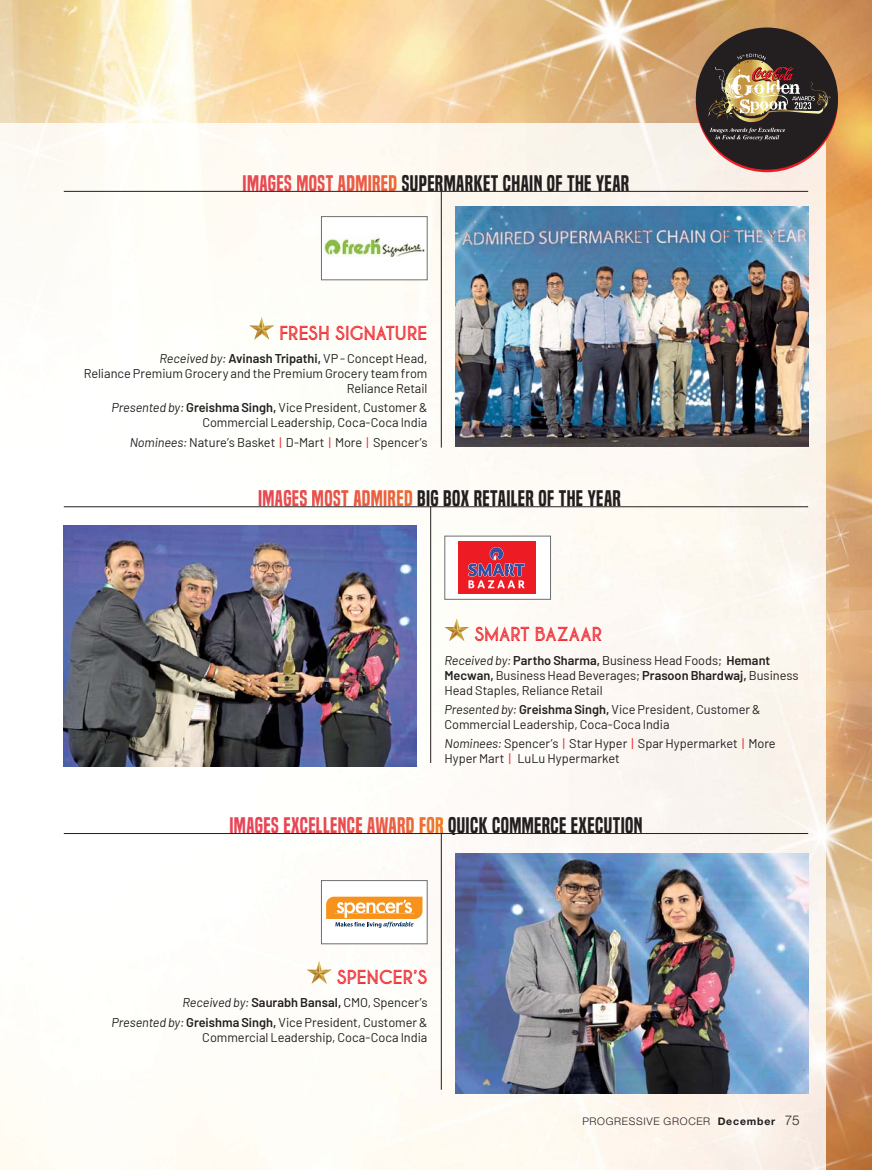
<style>
.page{position:relative;width:872px;height:1170px;background:#fff}
.page>*{position:absolute;margin:0;border:0;box-sizing:border-box;transform-origin:0 0}
.t1{font:21.75px "Pinstripe Limo";letter-spacing:-.005em;color:#ed1c24}
.t2{font:21px "Built Titling Sb";letter-spacing:.02em;color:#231f20}
.t3{font:12.75px/15px "Barlow";letter-spacing:-.005em;color:#231f20;text-align:right}
.t4{font:300 10.5px "Helvetica Neue LT Std";letter-spacing:.07em;color:#231f20}
.s1{color:#e84853}
.s2{color:#e84852}
.s3{color:#e84952}
.s4{color:#e84951}
.s5{color:#e84c50}
.s6{color:#e84d50}
.s7{color:#e8504e}
.s8{color:#e8514d}
.s9{color:#e8524c}
.s10{color:#e9534a}
.s11{color:#ea5648}
.s12{color:#ea5946}
.s13{color:#ea5b44}
.s14{color:#ea5e41}
.s15{color:#ea5f40}
.s16{color:#ea623e}
.s17{color:#eb643b}
.s18{font-style:italic}
.s19{font-weight:600}
.s20{color:#ed1c24}
.s21{color:#e84a51}
.s22{color:#e84d4f}
.s23{color:#e84e4f}
.s24{color:#e8514e}
.s25{color:#e9534b}
.s26{color:#ea5548}
.s27{color:#ea613e}
.s28{color:#eb633c}
.s29{color:#ec6738}
.s30{color:#ec6936}
.s31{color:#e74555}
.s32{color:#e84655}
.s33{color:#e84654}
.s34{color:#e84754}
.s35{color:#e84a50}
.s36{color:#e8504d}
.s37{color:#ea5d42}
.s38{color:#ea6040}
.s39{color:#eb643c}
.s40{color:#ed6d33}
.s41{color:#ed752f}
.s42{color:#ed7d27}
.s43{font-weight:700}
.s44{font-size:13.5px}
</style>
<div class="page">
<img style="left:0;top:0;width:872px;height:1169px">
<img style="left:0;top:123px;width:825px;height:1046px">
<div style="left:696px;top:28px;width:142px;height:142px;background:#231f20;border-radius:50%"></div>
<svg style="left:707px;top:54px;width:123px;height:86px"></svg>
<svg style="left:249px;top:317px;width:25px;height:22px"></svg>
<img style="left:455px;top:206px;width:353px;height:240px">
<img style="left:64px;top:525px;width:353px;height:241px">
<svg style="left:444px;top:618px;width:25px;height:23px"></svg>
<svg style="left:307px;top:960px;width:24px;height:23px"></svg>
<img style="left:455px;top:853px;width:353px;height:240px">
<div style="left:321px;top:216px;width:106px;height:64px;background:#fff"></div>
<div style="left:321px;top:216px;width:106px;height:64px;border:1px solid #6d6e70"></div>
<div style="left:445px;top:536px;width:105px;height:63px;background:#fff"></div>
<div style="left:444px;top:535px;width:107px;height:64px;border:1px solid #6d6e70"></div>
<hr style="left:64px;top:191px;width:744px;height:1px;background:#231f20">
<hr style="left:64px;top:506px;width:744px;height:1px;background:#231f20">
<hr style="left:64px;top:833px;width:744px;height:1px;background:#231f20">
<hr style="left:441px;top:191px;width:1px;height:256px;background:#231f20">
<hr style="left:441px;top:833px;width:1px;height:256px;background:#231f20">
<hr style="left:430px;top:506px;width:1px;height:257px;background:#231f20">
<img style="left:324px;top:234px;width:101px;height:23px">
<div style="left:458px;top:541px;width:77px;height:52px;background:#ed1c24"></div>
<svg style="left:468px;top:547px;width:57px;height:41px"></svg>
<div style="left:321px;top:880px;width:106px;height:63px;background:#fff"></div>
<div style="left:321px;top:880px;width:106px;height:64px;border:1px solid #6d6e70"></div>
<svg style="left:326px;top:896px;width:96px;height:31px"></svg>
<h2 class="t2" style="left:242px;top:170px;width:388px"><span class="s1">I</span><span class="s2">M</span><span class="s3">A</span><span class="s4">G</span><span class="s5">E</span><span class="s6">S</span> <span class="s7">M</span><span class="s8">O</span><span class="s9">S</span><span class="s10">T</span> <span class="s11">A</span><span class="s12">D</span><span class="s13">M</span><span class="s14">I</span><span class="s15">R</span><span class="s16">E</span><span class="s17">D</span> SUPERMARKET CHAIN OF THE YEAR</h2>
<h1 class="t1" style="left:279px;top:321px;width:150px">FRESH SIGNATURE</h1>
<p class="t3" style="left:84px;top:350px;width:345px"><span class="s18">Received by:</span> <span class="s19">Avinash Tripathi,</span> VP - Concept Head,<br>Reliance Premium Grocery and the Premium Grocery team from<br>Reliance Retail</p>
<p class="t3" style="left:112px;top:400px;width:317px"><span class="s18">Presented by:</span> <span class="s19">Greishma Singh,</span> Vice President, Customer &amp;<br>Commercial Leadership, Coca-Coca India</p>
<p class="t3" style="left:130px;top:434px;width:299px"><span class="s18">Nominees:</span> Nature’s Basket <span class="s20">|</span> D-Mart <span class="s20">|</span> More <span class="s20">|</span> Spencer’s</p>
<h2 class="t2" style="left:258px;top:485px;width:364px"><span class="s2">I</span><span class="s3">M</span><span class="s21">A</span><span class="s5">G</span><span class="s22">E</span><span class="s23">S</span> <span class="s24">M</span><span class="s25">O</span><span class="s10">S</span><span class="s26">T</span> <span class="s12">A</span><span class="s13">D</span><span class="s14">M</span><span class="s27">I</span><span class="s28">R</span><span class="s29">E</span><span class="s30">D</span> BIG BOX RETAILER OF THE YEAR</h2>
<h1 class="t1" style="left:474px;top:622px;width:129px">SMART BAZAAR</h1>
<p class="t3" style="left:444px;top:652px;width:356px;text-align:left"><span class="s18">Received by:</span> <span class="s19">Partho Sharma,</span> Business Head Foods; <span class="s19">Hemant<br>Mecwan,</span> Business Head Beverages; <span class="s19">Prasoon Bhardwaj,</span> Business<br>Head Staples, Reliance Retail</p>
<p class="t3" style="left:444px;top:701px;width:317px;text-align:left"><span class="s18">Presented by:</span> <span class="s19">Greishma Singh,</span> Vice President, Customer &amp;<br>Commercial Leadership, Coca-Coca India</p>
<p class="t3" style="left:444px;top:735px;width:333px;text-align:left"><span class="s18">Nominees:</span> Spencer’s <span class="s20">|</span> Star Hyper <span class="s20">|</span> Spar Hypermarket <span class="s20">|</span> More<br>Hyper Mart <span class="s20">|</span> LuLu Hypermarket</p>
<h2 class="t2" style="left:229px;top:812px;width:414px"><span class="s31">IMAGES</span> <span class="s32">E</span><span class="s33">XC</span><span class="s34">E</span><span class="s1">L</span><span class="s2">L</span><span class="s4">E</span><span class="s35">N</span><span class="s23">C</span><span class="s36">E</span> <span class="s25">A</span><span class="s26">W</span><span class="s37">A</span><span class="s38">R</span><span class="s39">D</span> <span class="s40">F</span><span class="s41">O</span><span class="s42">R</span> QUICK COMMERCE EXECUTION</h2>
<h1 class="t1" style="left:337px;top:965px;width:92px">SPENCER’S</h1>
<p class="t3" style="left:112px;top:992px;width:317px;line-height:19.2px"><span class="s18">Received by:</span> <span class="s19">Saurabh Bansal,</span> CMO, Spencer’s<br><span class="s18">Presented by:</span> <span class="s19">Greishma Singh,</span> Vice President, Customer &amp;</p>
<p class="t3" style="left:202px;top:1028px;width:226px">Commercial Leadership, Coca-Coca India</p>
<p class="t4" style="left:582px;top:1117px;width:219px">PROGRESSIVE GROCER <span class="s43">December</span> <span class="s44">75</span></p>
</div>
